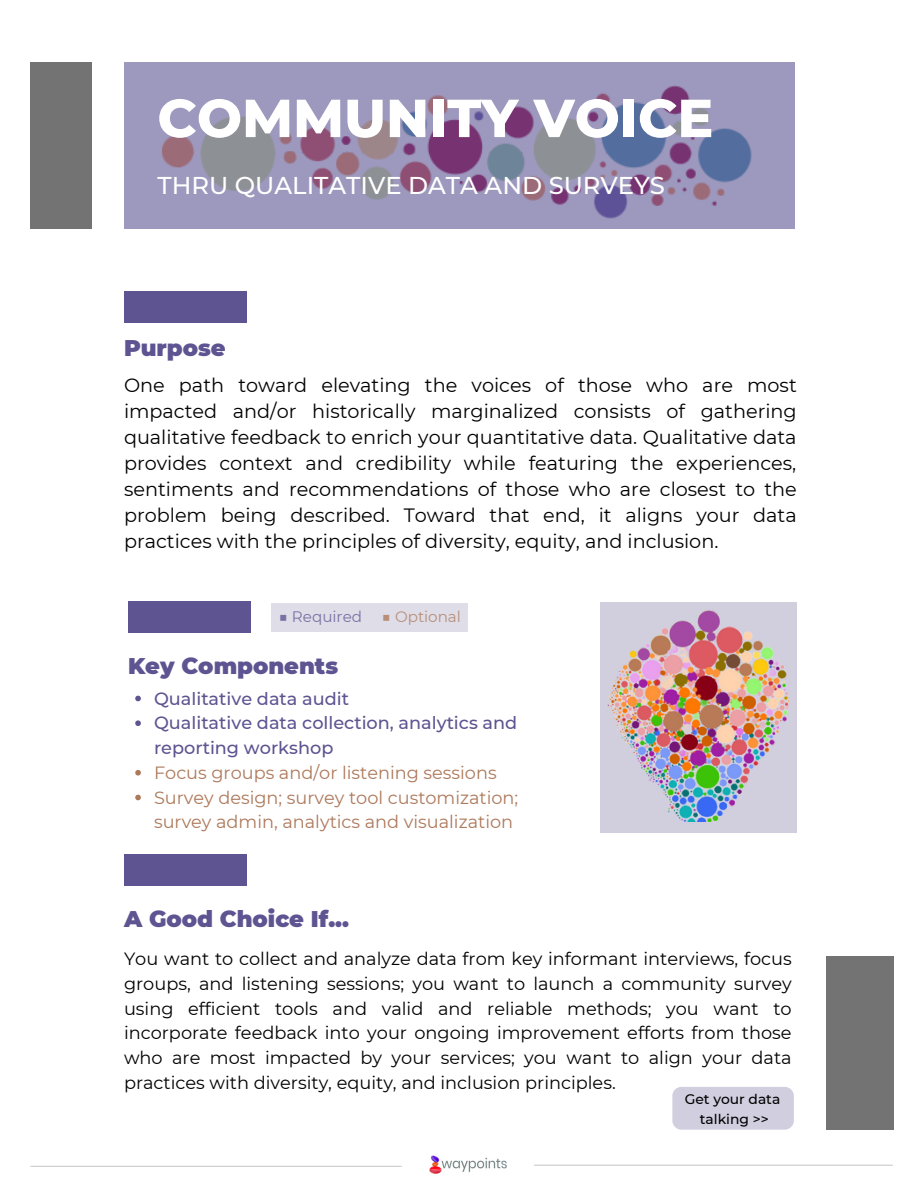
<style>
.page{position:relative;width:918px;height:1188px;background:#fff}
.page>*{position:absolute;margin:0;border:0;box-sizing:border-box;transform-origin:0 0}
.t1{font:800 53.4px "Montserrat";color:#fff}
.t2{font:500 24.3px "Montserrat";color:#fff}
.t3{font:900 22.65px "Montserrat";color:#5d5491}
.t4{font:19.2px/26px "Montserrat";color:#000;text-align:justify}
.t5{font:17.7px/24.8px "Montserrat";color:#000;text-align:justify}
.t6{font:17.7px/24.8px "Montserrat";color:#ad795b}
.t7{font:500 17.7px/24.8px "Montserrat";color:#5d5491}
.t8{font:15.15px "Montserrat";color:#5d5491}
.t9{font:15.15px "Montserrat";color:#ad795b}
.t10{font:500 13.8px/19.6px "Montserrat";color:#000;text-align:center}
</style>
<div class="page">
<svg style="left:124px;top:63px;width:670px;height:166px;background:#948cb0"></svg>
<div style="left:124px;top:291px;width:123px;height:31px;background:#5d5491"></div>
<div style="left:128px;top:602px;width:123px;height:31px;background:#5d5491"></div>
<div style="left:124px;top:855px;width:123px;height:31px;background:#5d5491"></div>
<div style="left:30px;top:63px;width:62px;height:166px;background:#737373"></div>
<div style="left:600px;top:602px;width:197px;height:230px;background:#d1cfde"></div>
<div style="left:826px;top:956px;width:68px;height:174px;background:#737373"></div>
<div style="left:271px;top:603px;width:197px;height:28px;background:#dfdde8"></div>
<img style="left:607px;top:610px;width:183px;height:212px">
<svg style="left:135px;top:696px;width:6px;height:5px"></svg>
<svg style="left:135px;top:720px;width:6px;height:6px"></svg>
<svg style="left:135px;top:770px;width:6px;height:6px"></svg>
<svg style="left:135px;top:795px;width:6px;height:5px"></svg>
<div style="left:672px;top:1087px;width:122px;height:43px;background:#d0cedf;border-radius:9px"></div>
<img style="left:430px;top:1155px;width:76px;height:18px">
<hr style="left:30px;top:1166px;width:372px;height:1px;background:#9b949a">
<hr style="left:534px;top:1165px;width:359px;height:1px;background:#9b949a">
<h1 class="t1" style="left:157px;top:85px;width:557px">COMMUNITY VOICE</h1>
<p class="t2" style="left:157px;top:171px;width:509px">THRU QUALITATIVE DATA AND SURVEYS</p>
<p class="t3" style="left:124px;top:335px;width:103px">Purpose</p>
<p class="t4" style="left:124px;top:372px;width:674px">One path toward elevating the voices of those who are most impacted and/or historically marginalized consists of gathering qualitative feedback to enrich your quantitative data. Qualitative data provides context and credibility while featuring the experiences, sentiments and recommendations of those who are closest to the problem being described. Toward that end, it aligns your data practices with the principles of diversity, equity, and inclusion.</p>
<p class="t8" style="left:279px;top:607px;width:85px">■ Required</p>
<p class="t9" style="left:382px;top:607px;width:81px">■ Optional</p>
<p class="t3" style="left:128px;top:652px;width:212px">Key Components</p>
<p class="t7" style="left:154px;top:686px;width:365px">Qualitative data audit<br>Qualitative data collection, analytics and reporting workshop</p>
<p class="t6" style="left:154px;top:760px;width:366px">Focus groups and/or listening sessions<br>Survey design; survey tool customization; survey admin, analytics and visualization</p>
<p class="t3" style="left:124px;top:905px;width:227px">A Good Choice If...</p>
<p class="t5" style="left:124px;top:946px;width:669px">You want to collect and analyze data from key informant interviews, focus groups, and listening sessions; you want to launch a community survey using efficient tools and valid and reliable methods; you want to incorporate feedback into your ongoing improvement efforts from those who are most impacted by your services; you want to align your data practices with diversity, equity, and inclusion principles.</p>
<p class="t10" style="left:685px;top:1089px;width:97px">Get your data talking &gt;&gt;</p>
</div>
